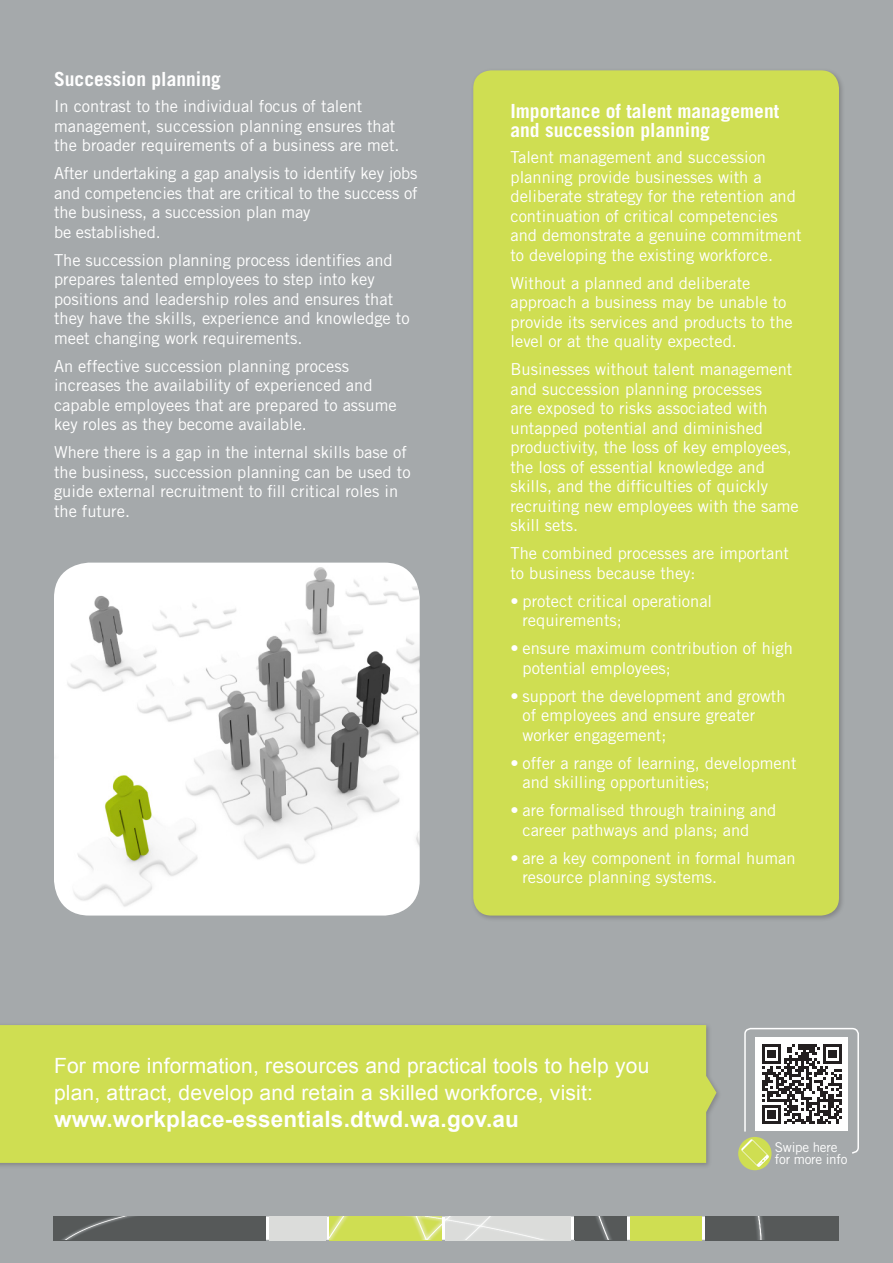
<style>
.page{position:relative;width:893px;height:1263px;background:#a5a9ab}
.page>*{position:absolute;margin:0;border:0;box-sizing:border-box;transform-origin:0 0}
.t1{font:700 22.5px "Arial";letter-spacing:.01em;color:#fff}
.t2{font:21px/27px "Arial";letter-spacing:.01em;color:#fff}
.sub_heading{font:700 19.5px/19.5px "Trade Gothic";color:#fff}
.body_text{font:16.5px/19.5px "Trade Gothic";color:#fff}
.Dot_point_3{font:16.5px/19.5px "Trade Gothic";color:#fff}
.t3{font:13.5px/12px "Trade Gothic";letter-spacing:-.02em;color:#fff}
</style>
<div class="page">
<div style="left:0;top:1022px;width:722px;height:147px;background:#231f20;opacity:.25"></div>
<div style="left:0;top:1025px;width:716px;height:138px;background:#cfde52"></div>
<div style="left:738px;top:1137px;width:33px;height:33px;background:#cfde52;border-radius:50%"></div>
<svg style="left:741px;top:1027px;width:118px;height:140px"></svg>
<img style="left:54px;top:1216px;width:785px;height:24px">
<div style="left:630px;top:1216px;width:71px;height:24px;background:#cfde52"></div>
<img style="left:575px;top:1216px;width:52px;height:24px">
<img style="left:445px;top:1216px;width:126px;height:24px">
<img style="left:330px;top:1216px;width:112px;height:24px">
<img style="left:270px;top:1216px;width:56px;height:24px">
<div style="left:470px;top:68px;width:375px;height:854px;background:#231f20;opacity:.25"></div>
<div style="left:473px;top:70px;width:366px;height:845px;background:#cfde52;border-radius:18px"></div>
<img style="left:54px;top:563px;width:366px;height:352px">
<p class="sub_heading" style="left:54px;top:69px;width:168px">Succession planning</p>
<p class="body_text" style="left:54px;top:97px;width:347px">In contrast to the individual focus of talent management, succession planning ensures that the broader requirements of a business are met.</p>
<p class="body_text" style="left:54px;top:164px;width:365px">After undertaking a gap analysis to identify key jobs and competencies that are critical to the success of the business, a succession plan may<br>be established.</p>
<p class="body_text" style="left:54px;top:250px;width:357px">The succession planning process identifies and prepares talented employees to step into key positions and leadership roles and ensures that they have the skills, experience and knowledge to meet changing work requirements.</p>
<p class="body_text" style="left:54px;top:356px;width:344px">An effective succession planning process increases the availability of experienced and capable employees that are prepared to assume key roles as they become available.</p>
<p class="body_text" style="left:54px;top:443px;width:358px">Where there is a gap in the internal skills base of the business, succession planning can be used to guide external recruitment to fill critical roles in the future.</p>
<p class="sub_heading" style="left:510px;top:101px;width:270px">Importance of talent management and succession planning</p>
<p class="body_text" style="left:510px;top:147px;width:293px">Talent management and succession planning provide businesses with a deliberate strategy for the retention and continuation of critical competencies and demonstrate a genuine commitment to developing the existing workforce.</p>
<p class="body_text" style="left:510px;top:273px;width:284px">Without a planned and deliberate approach a business may be unable to provide its services and products to the level or at the quality expected.</p>
<p class="body_text" style="left:510px;top:359px;width:290px">Businesses without talent management and succession planning processes<br>are exposed to risks associated with untapped potential and diminished productivity, the loss of key employees, the loss of essential knowledge and skills, and the difficulties of quickly recruiting new employees with the same skill sets.</p>
<p class="body_text" style="left:510px;top:543px;width:280px">The combined processes are important to business because they:</p>
<p class="Dot_point_3" style="left:522px;top:591px;width:191px;text-indent:-12px">• protect critical operational requirements;</p>
<p class="Dot_point_3" style="left:522px;top:638px;width:272px;text-indent:-12px">• ensure maximum contribution of high potential employees;</p>
<p class="Dot_point_3" style="left:522px;top:686px;width:265px;text-indent:-12px">• support the development and growth of employees and ensure greater worker engagement;</p>
<p class="Dot_point_3" style="left:522px;top:753px;width:276px;text-indent:-12px">• offer a range of learning, development and skilling opportunities;</p>
<p class="Dot_point_3" style="left:522px;top:800px;width:255px;text-indent:-12px">• are formalised through training and career pathways and plans; and</p>
<p class="Dot_point_3" style="left:522px;top:848px;width:275px;text-indent:-12px">• are a key component in formal human resource planning systems.</p>
<p class="t2" style="left:54px;top:1052px;width:597px">For more information, resources and practical tools to help you plan, attract, develop and retain a skilled workforce, visit:</p>
<p class="t1" style="left:54px;top:1104px;width:466px">www.workplace-essentials.dtwd.wa.gov.au</p>
<p class="t3" style="left:775px;top:1141px;width:74px">Swipe here for more info</p>
</div>
